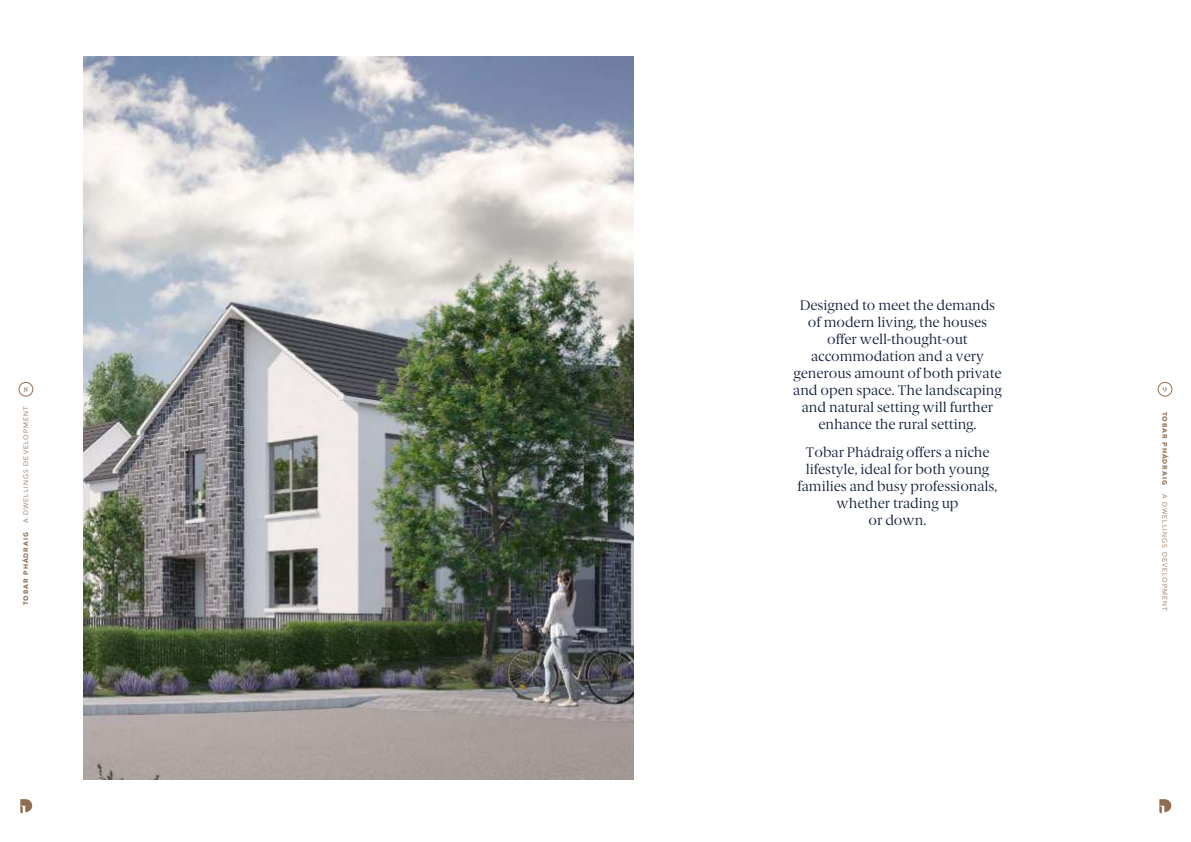
<style>
.page{position:relative;width:1191px;height:842px;background:#fff}
.page>*{position:absolute;margin:0;border:0;box-sizing:border-box;transform-origin:0 0}
.t1{font:14px/17px "Berlingske Serif";color:#131f3a;text-align:center}
.t2{font:7.4px "Chronicle Display Semi";color:#906d50}
.t3{font:6.5px "Nationale";letter-spacing:.165em;color:#906d50}
.t4{font:700 6.5px "Nationale";letter-spacing:.15em;color:#906d50}
</style>
<div class="page">
<img style="left:84px;top:57px;width:550px;height:722px">
<svg style="left:20px;top:799px;width:12px;height:15px"></svg>
<div style="left:19px;top:382px;width:14px;height:14px;border:1px solid #906d50;border-radius:50%"></div>
<div style="left:1158px;top:382px;width:14px;height:14px;border:1px solid #906d50;border-radius:50%"></div>
<svg style="left:1159px;top:799px;width:12px;height:15px"></svg>
<p class="t1" style="left:793px;top:298px;width:210px">Designed to meet the demands of modern living, the houses offer well-thought-out accommodation and a very generous amount of both private and open space. The landscaping and natural setting will further enhance the rural setting.</p>
<p class="t1" style="left:797px;top:445px;width:201px">Tobar Phádraig offers a niche lifestyle, ideal for both young families and busy professionals, whether trading up<br>or down.</p>
<p class="t2" style="left:24px;top:386px;width:6px">8</p>
<p class="t2" style="left:1162px;top:386px;width:6px">9</p>
<p class="t3" style="left:22px;top:523px;width:119px;rotate:-90deg">A DWELLINGS DEVELOPMENT</p>
<p class="t4" style="left:1168px;top:412px;width:74px;rotate:90deg">TOBAR PHÁDRAIG</p>
<p class="t3" style="left:1168px;top:494px;width:119px;rotate:90deg">A DWELLINGS DEVELOPMENT</p>
<p class="t4" style="left:22px;top:605px;width:74px;rotate:-90deg">TOBAR PHÁDRAIG</p>
</div>
